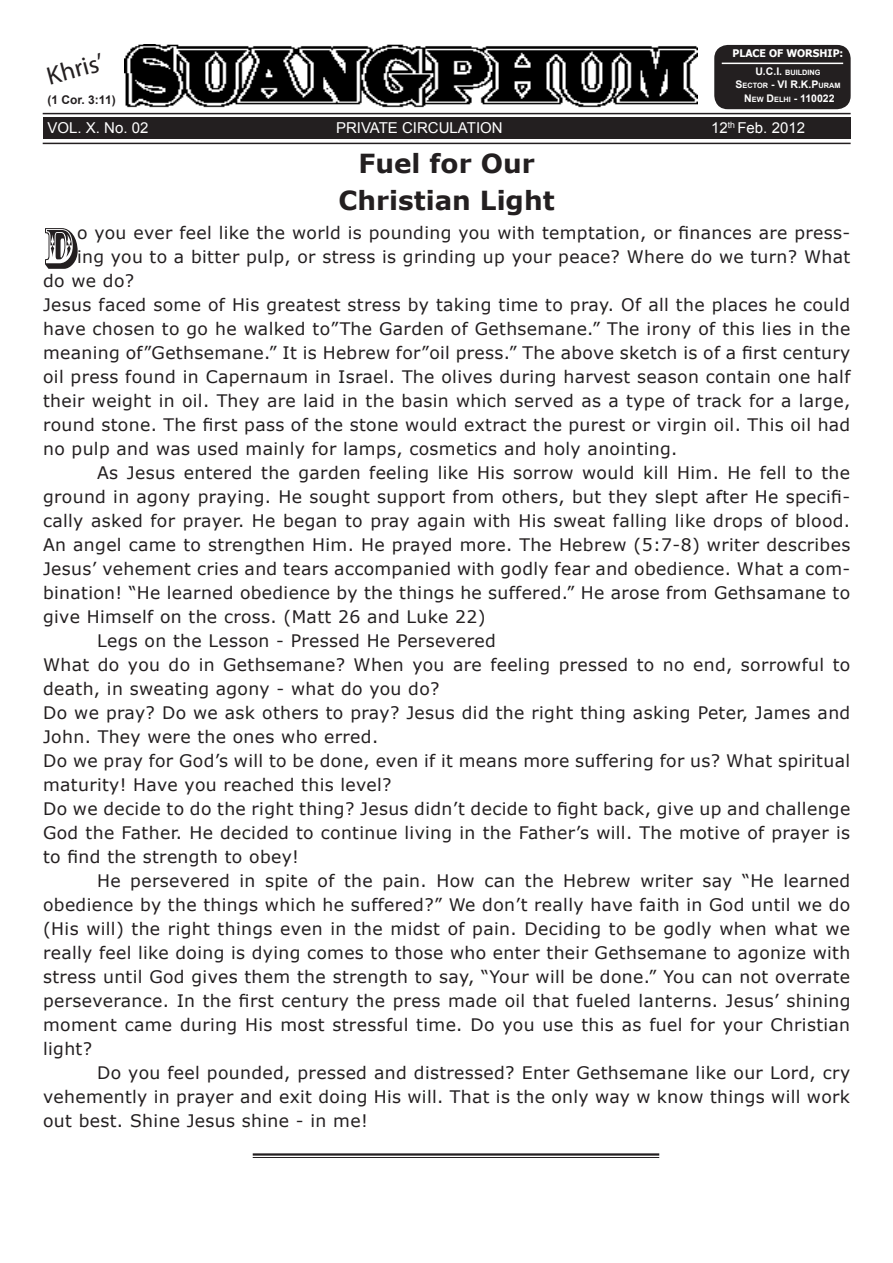
<style>
.page{position:relative;width:893px;height:1263px;background:#fff}
.page>*{position:absolute;margin:0;border:0;box-sizing:border-box;transform-origin:0 0}
.t1{font:54.3px "Rosewood Std";color:#231f20}
.t2{font:700 26.25px "Verdana";color:#231f20}
.Subhead_1{font:25.5px "Myriad Pro";color:#231f20}
.t3{font:17.25px/24px "Verdana";letter-spacing:.02em;color:#231f20;text-align:justify}
.t4{font:15px "Arial";color:#fff}
.Subhead_1-2{font:700 12px "Arial";color:#231f20}
.Subhead_1-3{font:700 10.5px "Arial";color:#fff}
.Subhead_1-4{font:700 10.5px "Tahoma";color:#fff}
.Subhead_1-5{font:700 7.35px "Arial";color:#fff}
.s1{font-size:10.5px}
.s2{font-size:7.35px}
</style>
<div class="page">
<hr style="left:43px;top:113px;width:808px;height:1px;background:#231f20">
<div style="left:43px;top:118px;width:808px;height:21px;background:#231f20"></div>
<hr style="left:43px;top:143px;width:808px;height:1px;background:#231f20">
<div style="left:714px;top:45px;width:137px;height:64px;background:#231f20;border-radius:14px"></div>
<img style="left:124px;top:45px;width:574px;height:63px">
<hr style="left:722px;top:63px;width:121px;height:1px;background:#fff">
<hr style="left:253px;top:1153px;width:406px;height:2px;background:#231f20">
<hr style="left:253px;top:1157px;width:406px;height:1px;background:#231f20">
<p class="Subhead_1-4" style="left:732px;top:46px;width:112px">PLACE OF WORSHIP:</p>
<p class="Subhead_1-5" style="left:755px;top:67px;width:67px"><span class="s1">U.C.I.</span> BUILDING</p>
<p class="Subhead_1-3" style="left:735px;top:77px;width:106px">S<span class="s2">ECTOR</span> - VI R.K.P<span class="s2">URAM</span></p>
<p class="Subhead_1" style="left:43px;top:61px;width:59px;rotate:-15deg">Khris’</p>
<p class="t4" style="left:48px;top:118px;width:102px">VOL. X. No. 02</p>
<p class="t4" style="left:336px;top:118px;width:168px">PRIVATE CIRCULATION</p>
<p class="t4" style="left:711px;top:118px;width:95px">12<sup>th</sup> Feb. 2012</p>
<p class="t2" style="left:358px;top:145px;width:178px">Fuel for Our</p>
<p class="t2" style="left:338px;top:182px;width:218px">Christian Light</p>
<p class="t1" style="left:43px;top:216px;width:34px">D</p>
<p class="t3" style="left:77px;top:221px;width:775px">o you ever feel like the world is pounding you with temptation, or finances are press-</p>
<p class="Subhead_1-2" style="left:48px;top:92px;width:70px">(1 Cor. 3:11)</p>
<p class="Subhead_1-3" style="left:744px;top:92px;width:92px">N <span class="s2">EW</span> D<span class="s2">ELHI</span> - 110022</p>
<p class="t3" style="left:77px;top:245px;width:775px">ing you to a bitter pulp, or stress is grinding up your peace? Where do we turn? What</p>
<p class="t3" style="left:43px;top:269px;width:93px">do we do?</p>
<p class="t3" style="left:43px;top:293px;width:809px">Jesus faced some of His greatest stress by taking time to pray. Of all the places he could have chosen to go he walked to”The Garden of Gethsemane.” The irony of this lies in the meaning of”Gethsemane.” It is Hebrew for”oil press.” The above sketch is of a first century oil press found in Capernaum in Israel. The olives during harvest season contain one half their weight in oil. They are laid in the basin which served as a type of track for a large, round stone. The first pass of the stone would extract the purest or virgin oil. This oil had no pulp and was used mainly for lamps, cosmetics and holy anointing.</p>
<p class="t3" style="left:43px;top:461px;width:809px;text-indent:54px">As Jesus entered the garden feeling like His sorrow would kill Him. He fell to the ground in agony praying. He sought support from others, but they slept after He specifi&shy;cally asked for prayer. He began to pray again with His sweat falling like drops of blood.<br>An angel came to strengthen Him. He prayed more. The Hebrew (5:7-8) writer describes Jesus’ vehement cries and tears accompanied with godly fear and obedience. What a com&shy;bination! “He learned obedience by the things he suffered.” He arose from Gethsamane to give Himself on the cross. (Matt 26 and Luke 22)</p>
<p class="t3" style="left:97px;top:629px;width:400px">Legs on the Lesson - Pressed He Persevered</p>
<p class="t3" style="left:43px;top:653px;width:809px">What do you do in Gethsemane? When you are feeling pressed to no end, sorrowful to death, in sweating agony - what do you do?</p>
<p class="t3" style="left:43px;top:701px;width:809px">Do we pray? Do we ask others to pray? Jesus did the right thing asking Peter, James and<br>John. They were the ones who erred.</p>
<p class="t3" style="left:43px;top:749px;width:808px">Do we pray for God’s will to be done, even if it means more suffering for us? What spiritual maturity! Have you reached this level?</p>
<p class="t3" style="left:43px;top:797px;width:809px">Do we decide to do the right thing? Jesus didn’t decide to fight back, give up and challenge God the Father. He decided to continue living in the Father’s will. The motive of prayer is to find the strength to obey!</p>
<p class="t3" style="left:43px;top:869px;width:809px;text-indent:54px">He persevered in spite of the pain. How can the Hebrew writer say “He learned obedience by the things which he suffered?” We don’t really have faith in God until we do (His will) the right things even in the midst of pain. Deciding to be godly when what we really feel like doing is dying comes to those who enter their Gethsemane to agonize with stress until God gives them the strength to say, “Your will be done.” You can not overrate perseverance. In the first century the press made oil that fueled lanterns. Jesus’ shining moment came during His most stressful time. Do you use this as fuel for your Christian light?</p>
<p class="t3" style="left:43px;top:1061px;width:809px;text-indent:54px">Do you feel pounded, pressed and distressed? Enter Gethsemane like our Lord, cry vehemently in prayer and exit doing His will. That is the only way w know things will work out best. Shine Jesus shine - in me!</p>
</div>
